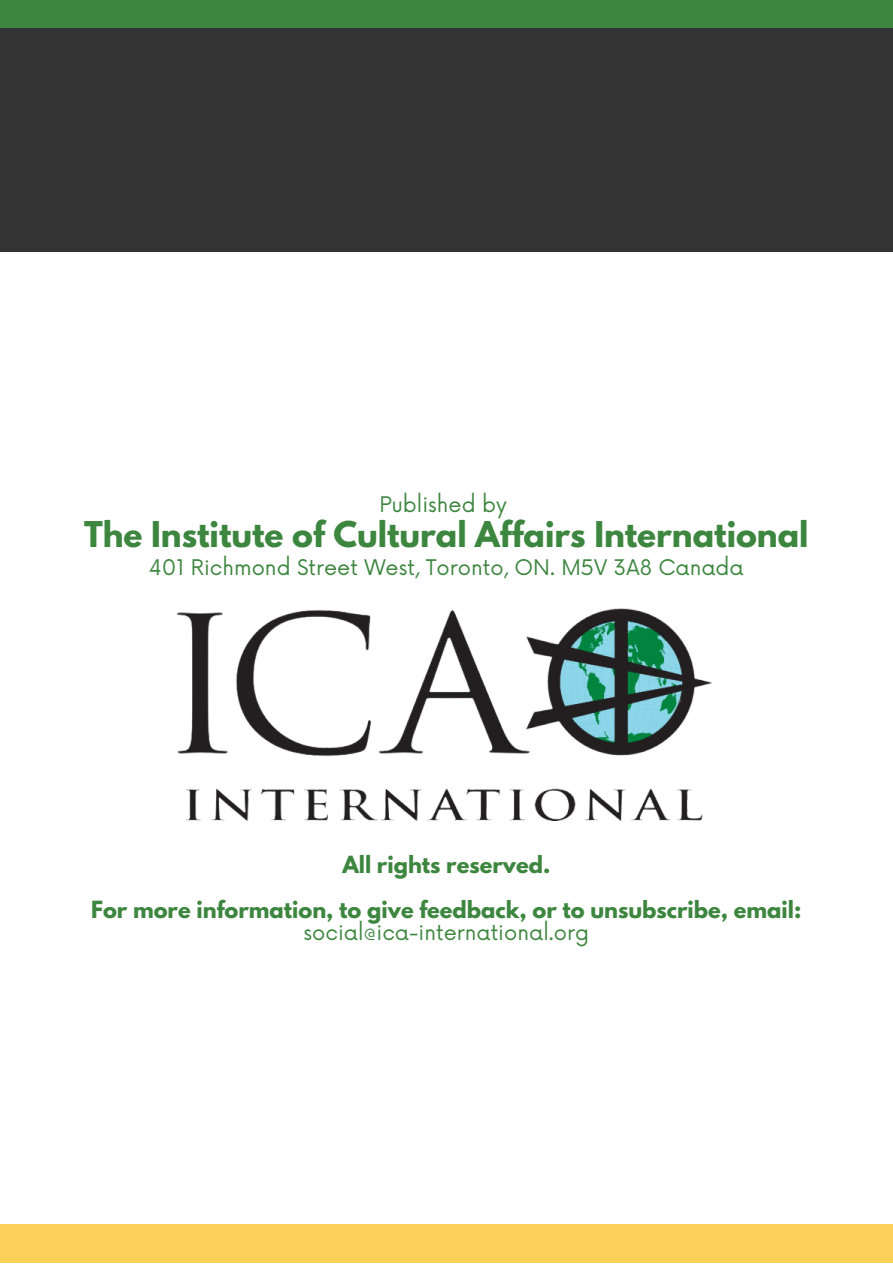
<style>
.page{position:relative;width:893px;height:1264px;background:#fff}
.page>*{position:absolute;margin:0;border:0;box-sizing:border-box;transform-origin:0 0}
.t1{font:700 31.5px "League Spartan";color:#3d863f}
.t2{font:21px "Now";color:#3d863f}
.t3{font:700 21px/45px "League Spartan";color:#3d863f;text-align:center}
</style>
<div class="page">
<div style="left:0;top:27px;width:892px;height:225px;background:#333"></div>
<div style="left:0;top:0;width:892px;height:27px;background:#3d863f"></div>
<div style="left:0;top:1224px;width:892px;height:38px;background:#fbd059"></div>
<img style="left:177px;top:608px;width:536px;height:213px">
<p class="t2" style="left:379px;top:492px;width:129px">Published by</p>
<h1 class="t1" style="left:84px;top:518px;width:726px">The Institute of Cultural Affairs International</h1>
<p class="t2" style="left:149px;top:555px;width:596px">401 Richmond Street West, Toronto, ON. M5V 3A8 Canada</p>
<p class="t3" style="left:91px;top:844px;width:711px">All rights reserved.<br>For more information, to give feedback, or to unsubscribe, email:</p>
<p class="t2" style="left:303px;top:920px;width:287px">social@ica-international.org</p>
</div>
